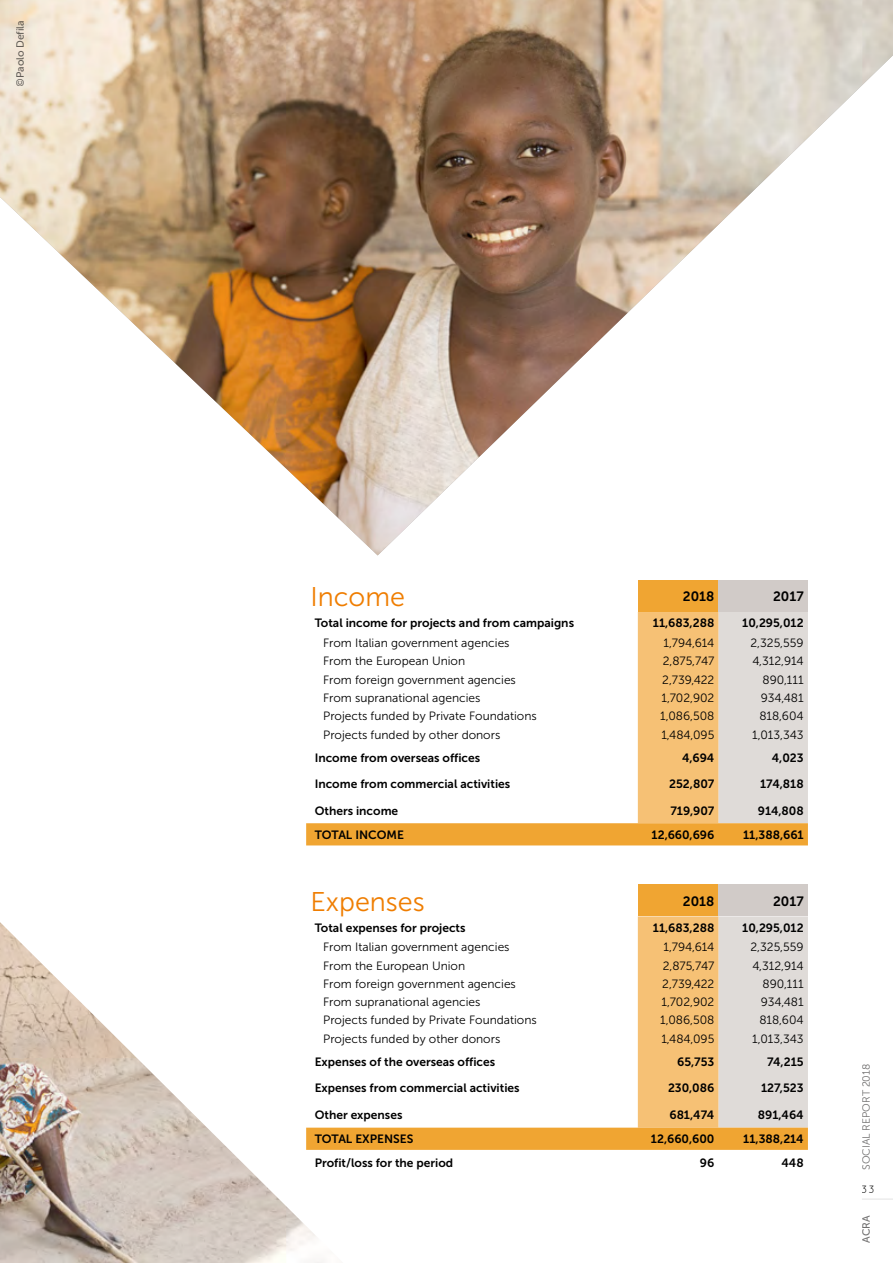
<style>
.page{position:relative;width:893px;height:1263px;background:#fff}
.page>*{position:absolute;margin:0;border:0;box-sizing:border-box;transform-origin:0 0}
.t1{font:27px "Museo Sans 300";color:#ef7d00}
.t2{font:13.5px "Museo Sans 700";color:#000}
.t3{font:12px "Museo Sans 300";color:#000}
.t4{font:12px "Museo Sans 700";color:#000}
.t5{font:10.5px "Museo Sans 300";color:#706f6f}
.t6{font:10.5px "Museo Sans 500";letter-spacing:-.01em;color:#000}
.t7{font:10.5px "Museo Sans 500";color:#706f6f}
.t8{font:10.5px "Quicksand";color:#000}
</style>
<div class="page">
<div style="left:638px;top:580px;width:81px;height:32px;background:#f0a532"></div>
<div style="left:719px;top:580px;width:89px;height:32px;background:#d1cbc8"></div>
<svg style="left:306px;top:612px;width:502px;height:233px"></svg>
<div style="left:638px;top:884px;width:81px;height:32px;background:#f0a532"></div>
<div style="left:719px;top:884px;width:89px;height:32px;background:#d1cbc8"></div>
<svg style="left:343px;top:916px;width:465px;height:234px"></svg>
<img style="left:0;top:0;width:893px;height:555px">
<img style="left:0;top:922px;width:343px;height:341px">
<hr style="left:862px;top:1198px;width:31px;height:2px;background:#ededed">
<p class="t6" style="left:14px;top:87px;width:67px;rotate:-90deg">©Paolo Defila</p>
<h1 class="t1" style="left:310px;top:582px;width:96px">Income</h1>
<p class="t2" style="left:683px;top:589px;width:33px">2018</p>
<p class="t2" style="left:773px;top:589px;width:32px">2017</p>
<p class="t4" style="left:315px;top:616px;width:261px">Total income for projects and from campaigns</p>
<p class="t4" style="left:653px;top:616px;width:63px">11,683,288</p>
<p class="t4" style="left:742px;top:616px;width:63px">10,295,012</p>
<p class="t3" style="left:323px;top:636px;width:188px">From Italian government agencies</p>
<p class="t3" style="left:663px;top:636px;width:52px">1,794,614</p>
<p class="t3" style="left:750px;top:636px;width:55px">2,325,559</p>
<p class="t3" style="left:323px;top:655px;width:143px">From the European Union</p>
<p class="t3" style="left:663px;top:655px;width:53px">2,875,747</p>
<p class="t3" style="left:752px;top:655px;width:53px">4,312,914</p>
<p class="t3" style="left:323px;top:673px;width:194px">From foreign government agencies</p>
<p class="t3" style="left:662px;top:673px;width:54px">2,739,422</p>
<p class="t3" style="left:762px;top:673px;width:43px">890,111</p>
<p class="t3" style="left:323px;top:691px;width:159px">From supranational agencies</p>
<p class="t3" style="left:661px;top:691px;width:55px">1,702,902</p>
<p class="t3" style="left:761px;top:691px;width:44px">934,481</p>
<p class="t3" style="left:323px;top:709px;width:215px">Projects funded by Private Foundations</p>
<p class="t3" style="left:660px;top:709px;width:56px">1,086,508</p>
<p class="t3" style="left:759px;top:709px;width:46px">818,604</p>
<p class="t3" style="left:323px;top:728px;width:179px">Projects funded by other donors</p>
<p class="t3" style="left:661px;top:728px;width:55px">1,484,095</p>
<p class="t3" style="left:752px;top:728px;width:53px">1,013,343</p>
<p class="t4" style="left:315px;top:751px;width:167px">Income from overseas offices</p>
<p class="t4" style="left:682px;top:751px;width:34px">4,694</p>
<p class="t4" style="left:772px;top:751px;width:33px">4,023</p>
<p class="t4" style="left:315px;top:777px;width:197px">Income from commercial activities</p>
<p class="t4" style="left:669px;top:777px;width:47px">252,807</p>
<p class="t4" style="left:760px;top:777px;width:45px">174,818</p>
<p class="t4" style="left:315px;top:804px;width:85px">Others income</p>
<p class="t4" style="left:670px;top:804px;width:45px">719,907</p>
<p class="t4" style="left:758px;top:804px;width:47px">914,808</p>
<p class="t4" style="left:315px;top:828px;width:91px">TOTAL INCOME</p>
<p class="t4" style="left:652px;top:828px;width:64px">12,660,696</p>
<p class="t4" style="left:743px;top:828px;width:62px">11,388,661</p>
<h1 class="t1" style="left:310px;top:887px;width:116px">Expenses</h1>
<p class="t2" style="left:683px;top:893px;width:33px">2018</p>
<p class="t2" style="left:773px;top:893px;width:32px">2017</p>
<p class="t4" style="left:315px;top:921px;width:152px">Total expenses for projects</p>
<p class="t4" style="left:653px;top:921px;width:63px">11,683,288</p>
<p class="t4" style="left:742px;top:921px;width:63px">10,295,012</p>
<p class="t3" style="left:323px;top:941px;width:188px">From Italian government agencies</p>
<p class="t3" style="left:663px;top:941px;width:52px">1,794,614</p>
<p class="t3" style="left:750px;top:941px;width:55px">2,325,559</p>
<p class="t3" style="left:323px;top:959px;width:143px">From the European Union</p>
<p class="t3" style="left:663px;top:959px;width:53px">2,875,747</p>
<p class="t3" style="left:752px;top:959px;width:53px">4,312,914</p>
<p class="t3" style="left:323px;top:977px;width:194px">From foreign government agencies</p>
<p class="t3" style="left:662px;top:977px;width:54px">2,739,422</p>
<p class="t3" style="left:762px;top:977px;width:43px">890,111</p>
<p class="t3" style="left:323px;top:995px;width:159px">From supranational agencies</p>
<p class="t3" style="left:661px;top:995px;width:55px">1,702,902</p>
<p class="t3" style="left:761px;top:995px;width:44px">934,481</p>
<p class="t3" style="left:323px;top:1014px;width:215px">Projects funded by Private Foundations</p>
<p class="t3" style="left:660px;top:1014px;width:56px">1,086,508</p>
<p class="t3" style="left:759px;top:1014px;width:46px">818,604</p>
<p class="t3" style="left:323px;top:1032px;width:179px">Projects funded by other donors</p>
<p class="t3" style="left:661px;top:1032px;width:55px">1,484,095</p>
<p class="t3" style="left:752px;top:1032px;width:53px">1,013,343</p>
<p class="t4" style="left:315px;top:1055px;width:182px">Expenses of the overseas offices</p>
<p class="t4" style="left:677px;top:1055px;width:39px">65,753</p>
<p class="t4" style="left:767px;top:1055px;width:38px">74,215</p>
<p class="t4" style="left:315px;top:1082px;width:206px">Expenses from commercial activities</p>
<p class="t4" style="left:668px;top:1082px;width:48px">230,086</p>
<p class="t4" style="left:761px;top:1082px;width:44px">127,523</p>
<p class="t4" style="left:315px;top:1108px;width:89px">Other expenses</p>
<p class="t4" style="left:669px;top:1108px;width:47px">681,474</p>
<p class="t4" style="left:758px;top:1108px;width:47px">891,464</p>
<p class="t4" style="left:315px;top:1132px;width:100px">TOTAL EXPENSES</p>
<p class="t4" style="left:651px;top:1132px;width:65px">12,660,600</p>
<p class="t4" style="left:743px;top:1132px;width:62px">11,388,214</p>
<p class="t4" style="left:315px;top:1156px;width:140px">Profit/loss for the period</p>
<p class="t4" style="left:700px;top:1156px;width:16px">96</p>
<p class="t4" style="left:781px;top:1156px;width:24px">448</p>
<p class="t5" style="left:860px;top:1170px;width:108px;rotate:-90deg">SOCIAL REPORT 2018</p>
<p class="t8" style="left:862px;top:1183px;width:14px">33</p>
<p class="t7" style="left:860px;top:1243px;width:29px;rotate:-90deg">ACRA</p>
</div>
